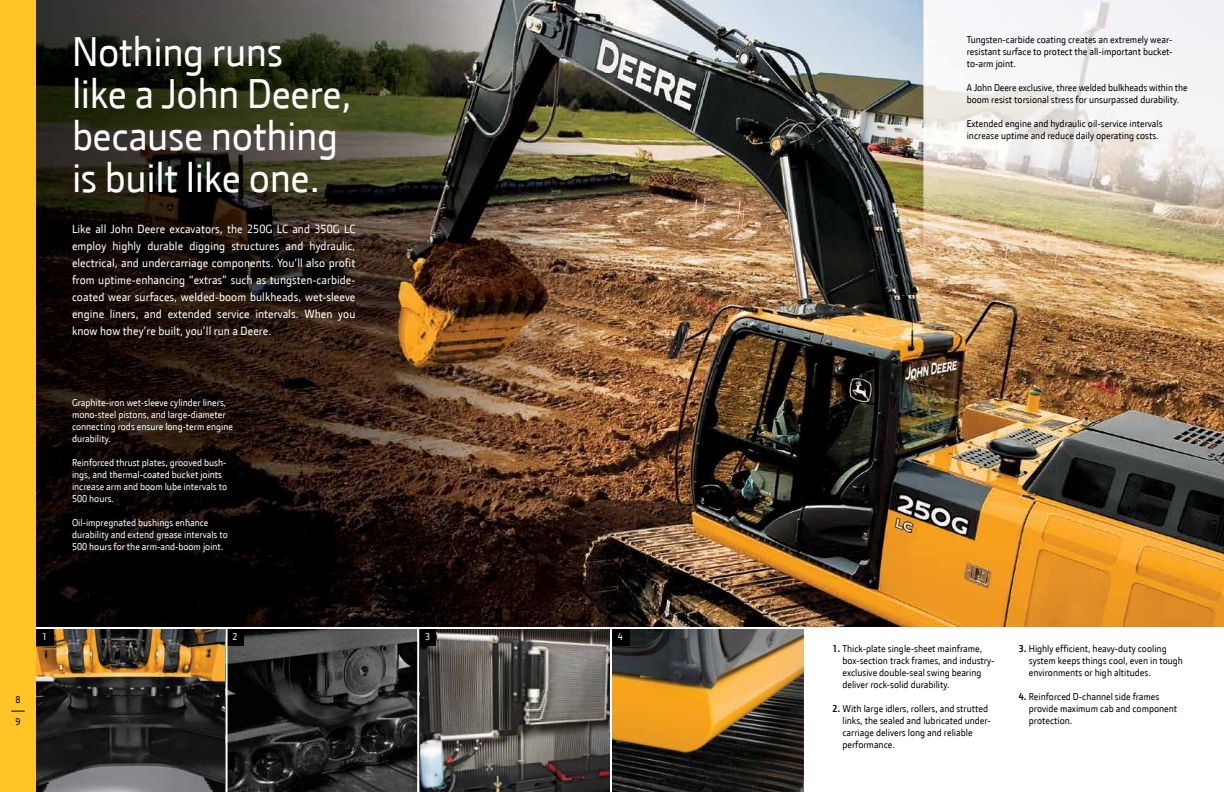
<style>
.page{position:relative;width:1224px;height:792px;background:#fff}
.page>*{position:absolute;margin:0;border:0;box-sizing:border-box;transform-origin:0 0}
.t1{font:42px/42px "JD Sans";letter-spacing:-.01em;color:#fff}
.t2{font:12px/17px "JD Sans";letter-spacing:.005em;color:#fff;text-align:justify}
.t3{font:10px/12px "JD Sans";color:#000}
.t4{font:10px/12px "JD Sans";color:#fff}
.s1{font-weight:700}
</style>
<div class="page">
<img style="left:36px;top:0;width:1188px;height:627px">
<img style="left:228px;top:629px;width:576px;height:163px">
<img style="left:36px;top:629px;width:190px;height:163px">
<div style="left:227px;top:628px;width:17px;height:17px;background:#000"></div>
<div style="left:36px;top:628px;width:17px;height:17px;background:#000"></div>
<div style="left:418px;top:628px;width:17px;height:17px;background:#000"></div>
<div style="left:612px;top:628px;width:17px;height:17px;background:#000"></div>
<hr style="left:226px;top:628px;width:2px;height:164px;background:#fff">
<hr style="left:417px;top:628px;width:2px;height:164px;background:#fff">
<hr style="left:610px;top:628px;width:2px;height:164px;background:#fff">
<hr style="left:36px;top:627px;width:1188px;height:2px;background:#fff">
<div style="left:0;top:0;width:36px;height:792px;background:#ffc425"></div>
<svg style="left:11px;top:711px;width:14px;height:1px"></svg>
<h1 class="t1" style="left:72px;top:29px;width:281px">Nothing runs<br>like a John Deere, because nothing is built like one.</h1>
<p class="t2" style="left:72px;top:220px;width:285px">Like all John Deere excavators, the 250G LC and 350G LC employ highly durable digging structures and hydraulic, electrical, and undercarriage components. You’ll also profit from uptime-enhancing “extras” such as tungsten-carbide&shy;coated wear surfaces, welded-boom bulkheads, wet-sleeve engine liners, and extended service intervals. When you know how they’re built, you’ll run a Deere.</p>
<p class="t4" style="left:72px;top:396px;width:163px">Graphite-iron wet-sleeve cylinder liners, mono-steel pistons, and large-diameter connecting rods ensure long-term engine durability.</p>
<p class="t4" style="left:72px;top:456px;width:157px">Reinforced thrust plates, grooved bush&shy;ings, and thermal-coated bucket joints increase arm and boom lube intervals to<br>500 hours.</p>
<p class="t4" style="left:72px;top:516px;width:157px">Oil-impregnated bushings enhance durability and extend grease intervals to<br>500 hours for the arm-and-boom joint.</p>
<p class="t3" style="left:15px;top:694px;width:7px">8</p>
<p class="t3" style="left:15px;top:716px;width:7px">9</p>
<p class="t4" style="left:42px;top:631px;width:7px">1</p>
<p class="t4" style="left:233px;top:631px;width:7px">2</p>
<p class="t4" style="left:425px;top:631px;width:7px">3</p>
<p class="t4" style="left:618px;top:631px;width:7px">4</p>
<p class="t3" style="left:967px;top:33px;width:207px;text-align:justify">Tungsten-carbide coating creates an extremely wear&shy;resistant surface to protect the all-important bucket&shy;to-arm joint.</p>
<p class="t3" style="left:967px;top:81px;width:222px">A John Deere exclusive, three welded bulkheads within the boom resist torsional stress for unsurpassed durability.</p>
<p class="t3" style="left:967px;top:117px;width:197px">Extended engine and hydraulic oil-service intervals increase uptime and reduce daily operating costs.</p>
<p class="t3" style="left:842px;top:643px;width:153px;text-indent:-10px"><span class="s1">1.</span> Thick-plate single-sheet mainframe, box-section track frames, and industry&shy;exclusive double-seal swing bearing deliver rock-solid durability.</p>
<p class="t3" style="left:842px;top:703px;width:150px;text-indent:-10px"><span class="s1">2.</span> With large idlers, rollers, and strutted links, the sealed and lubricated under&shy;carriage delivers long and reliable performance.</p>
<p class="t3" style="left:1029px;top:643px;width:156px;text-indent:-10px"><span class="s1">3.</span> Highly efficient, heavy-duty cooling system keeps things cool, even in tough environments or high altitudes.</p>
<p class="t3" style="left:1029px;top:691px;width:150px;text-indent:-10px"><span class="s1">4.</span> Reinforced D-channel side frames provide maximum cab and component protection.</p>
</div>
